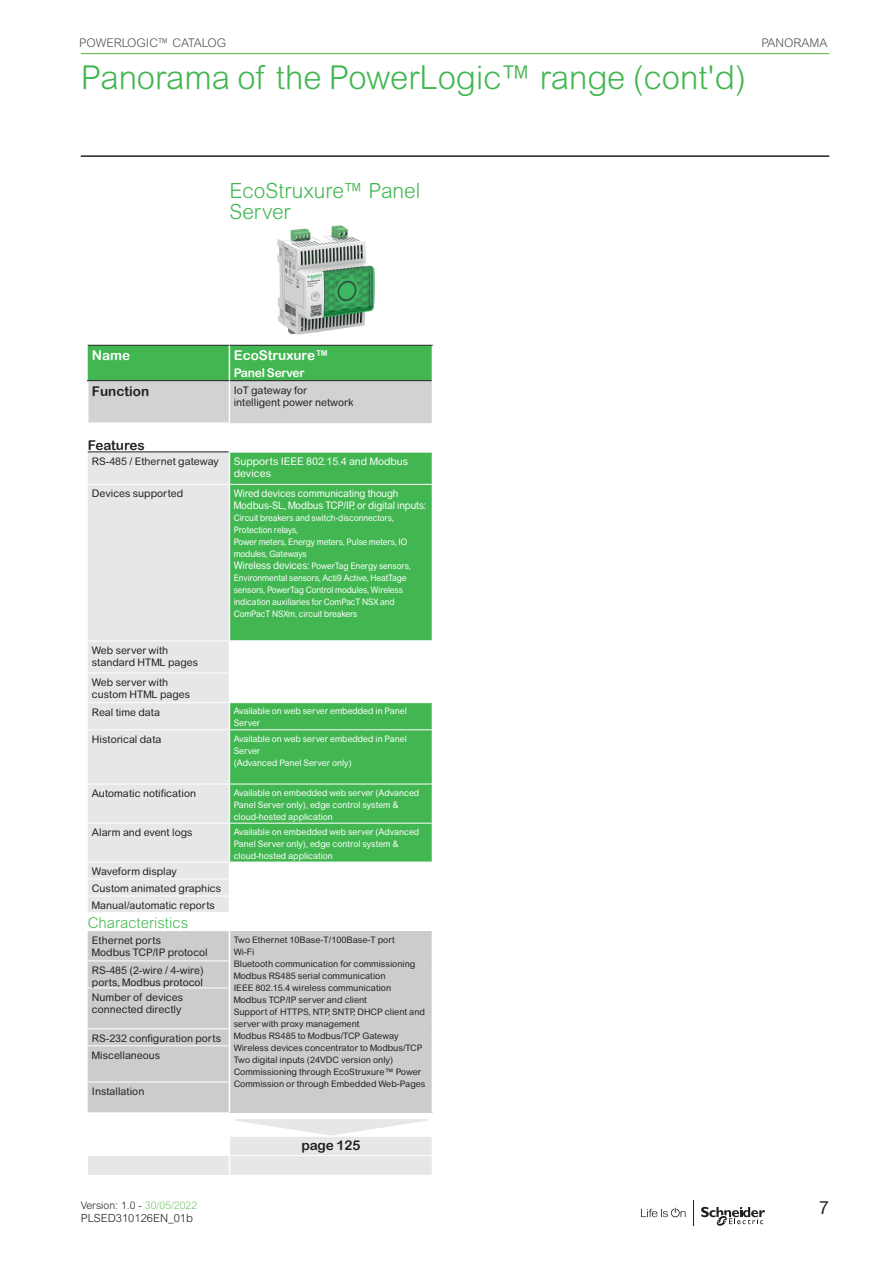
<style>
.page{position:relative;width:893px;height:1263px;background:#fff}
.page>*{position:absolute;margin:0;border:0;box-sizing:border-box;transform-origin:0 0}
._0_TitleLev1{font:300 33px "Arial Rounded MT Std";color:#42b751}
.Cell_Section_1__14{font:300 21px/21px "Arial Rounded MT Std";color:#42b751}
.t1{font:18px "Arial Rounded MT Std";color:#231f20}
.Cell_Section_1__14-2{font:300 15px "Arial Rounded MT Std";color:#42b751}
.Cell_Section_2__10{font:13.5px "Arial Rounded MT Bold";color:#fff}
.Cell_Section_3__8{font:13.5px "Arial Rounded MT Bold";color:#231f20}
.Cell_Section_3__8__F{font:13.5px "Arial Rounded MT Bold";color:#231f20}
._2_Section_2__10{font:13.5px "Arial Rounded MT Bold";color:#231f20}
.Cell_Section_3__8-2{font:13.5px "Arial Rounded MT Bold";color:#fff}
.t2{font:300 12px "Arial Rounded MT Std";color:#515557}
.Cell_Section_2__10-2{font:12px "Arial Rounded MT Bold";letter-spacing:-.02em;color:#fff}
.t3{font:300 11.25px "Arial Rounded MT Std";color:#231f20}
.Cell_Text__7{font:10.5px/12px "Arial Rounded MT Std";color:#231f20}
.Cell_Text__7-2{font:10.5px/12px "Arial Rounded MT Std";letter-spacing:-.01em;color:#fff;scale:.93 1}
.Cell_Text__7-3{font:10.5px/12px "Arial Rounded MT Std";letter-spacing:-.01em;color:#fff}
.t4{font:300 10.5px "Arial Rounded MT Std";color:#231f20}
.Cell_Text__7-4{font:9px/12px "Arial Rounded MT Std";color:#231f20}
.Cell_Text__7-5{font:9px/12px "Arial Rounded MT Std";letter-spacing:-.01em;color:#fff}
.Cell_Text__7-6{font:9px/12px "Arial Rounded MT Std";letter-spacing:-.01em;color:#fff;scale:.93 1}
.s1{font-family:"Arial Rounded MT Pro"}
.s2{font-size:10.5px}
.s3{color:#70c270}
</style>
<div class="page">
<svg style="left:88px;top:346px;width:344px;height:106px;fill:#42b751"></svg>
<div style="left:88px;top:381px;width:344px;height:42px;background:#d1d2d4"></div>
<svg style="left:88px;top:453px;width:344px;height:660px;background:#8ccc95"></svg>
<svg style="left:230px;top:642px;width:202px;height:31px"></svg>
<div style="left:88px;top:1155px;width:141px;height:20px;background:#e6e7e9"></div>
<hr style="left:87px;top:422px;width:143px;height:2px;background:#fff">
<hr style="left:88px;top:434px;width:141px;height:2px;background:#fff">
<hr style="left:88px;top:1155px;width:141px;height:1px;background:#fff">
<hr style="left:229px;top:451px;width:204px;height:2px;background:#fff">
<hr style="left:229px;top:453px;width:1px;height:31px;background:#fff">
<hr style="left:230px;top:484px;width:202px;height:1px;background:#fff">
<hr style="left:88px;top:641px;width:141px;height:1px;background:#fff">
<hr style="left:88px;top:672px;width:141px;height:1px;background:#fff">
<hr style="left:88px;top:484px;width:141px;height:1px;background:#fff">
<hr style="left:88px;top:345px;width:141px;height:1px;background:#231f20">
<hr style="left:87px;top:380px;width:142px;height:1px;background:#231f20">
<hr style="left:88px;top:452px;width:141px;height:1px;background:#231f20">
<hr style="left:229px;top:381px;width:1px;height:41px;background:#fff">
<hr style="left:229px;top:642px;width:1px;height:31px;background:#fff">
<svg style="left:88px;top:673px;width:345px;height:439px"></svg>
<hr style="left:229px;top:345px;width:204px;height:1px;background:#231f20">
<hr style="left:229px;top:380px;width:203px;height:1px;background:#231f20">
<hr style="left:229px;top:345px;width:1px;height:35px;background:#fff">
<hr style="left:432px;top:345px;width:1px;height:36px;background:#fff">
<hr style="left:229px;top:484px;width:1px;height:156px;background:#fff">
<hr style="left:229px;top:640px;width:204px;height:2px;background:#fff">
<hr style="left:81px;top:155px;width:748px;height:2px;background:#231f20">
<img style="left:278px;top:226px;width:96px;height:108px">
<svg style="left:230px;top:1119px;width:202px;height:56px"></svg>
<hr style="left:81px;top:53px;width:748px;height:1px;background:#59b533">
<svg style="left:641px;top:1208px;width:45px;height:9px"></svg>
<svg style="left:701px;top:1207px;width:64px;height:19px"></svg>
<svg style="left:693px;top:1200px;width:1px;height:26px"></svg>
<p class="t2" style="left:79px;top:36px;width:148px">POWERLOGIC™ CATALOG</p>
<p class="t2" style="left:761px;top:36px;width:68px">PANORAMA</p>
<p class="_0_TitleLev1" style="left:81px;top:58px;width:667px">Panorama of the PowerLogic<span class="s1">™</span> range (cont'd)</p>
<p class="Cell_Section_1__14" style="left:229px;top:180px;width:192px">EcoStruxure<span class="s1">™</span> Panel<br>Server</p>
<p class="Cell_Section_3__8-2" style="left:92px;top:348px;width:40px">Name</p>
<p class="Cell_Section_2__10" style="left:234px;top:348px;width:96px">EcoStruxure™</p>
<p class="Cell_Section_2__10-2" style="left:234px;top:365px;width:73px">Panel Server</p>
<p class="Cell_Section_3__8" style="left:92px;top:383px;width:59px">Function</p>
<p class="Cell_Text__7" style="left:234px;top:384px;width:75px">IoT gateway for</p>
<p class="Cell_Text__7" style="left:234px;top:396px;width:122px">intelligent power network</p>
<p class="Cell_Section_3__8__F" style="left:88px;top:437px;width:59px">Features</p>
<p class="Cell_Text__7" style="left:92px;top:455px;width:128px">RS-485 / Ethernet gateway</p>
<p class="Cell_Text__7-3" style="left:234px;top:455px;width:176px">Supports IEEE 802.15.4 and Modbus devices</p>
<p class="Cell_Text__7" style="left:92px;top:487px;width:93px">Devices supported</p>
<p class="Cell_Text__7-2" style="left:234px;top:487px;width:209px">Wired devices communicating though<br>Modbus-SL, Modbus TCP/IP, or digital inputs:</p>
<p class="Cell_Text__7-6" style="left:234px;top:512px;width:174px">Circuit breakers and switch-disconnectors,<br>Protection relays,</p>
<p class="Cell_Text__7-6" style="left:234px;top:536px;width:188px">Power meters, Energy meters, Pulse meters, IO modules, Gateways</p>
<p class="Cell_Text__7-6" style="left:234px;top:560px;width:192px"><span class="s2">Wireless devices:</span> PowerTag Energy sensors, Environmental sensors, Acti9 Active, HeatTage sensors, PowerTag Control modules, Wireless indication auxiliaries for ComPacT NSX and ComPacT NSXm, circuit breakers</p>
<p class="Cell_Text__7" style="left:92px;top:644px;width:108px">Web server with standard HTML pages</p>
<p class="Cell_Text__7" style="left:92px;top:676px;width:100px">Web server with custom HTML pages</p>
<p class="Cell_Text__7" style="left:92px;top:706px;width:70px">Real time data</p>
<p class="Cell_Text__7-5" style="left:234px;top:705px;width:175px">Available on web server embedded in Panel<br>Server</p>
<p class="Cell_Text__7" style="left:92px;top:733px;width:71px">Historical data</p>
<p class="Cell_Text__7-5" style="left:234px;top:732px;width:175px">Available on web server embedded in Panel<br>Server</p>
<p class="Cell_Text__7-5" style="left:234px;top:756px;width:119px">(Advanced Panel Server only)</p>
<p class="Cell_Text__7" style="left:92px;top:787px;width:106px">Automatic notification</p>
<p class="Cell_Text__7-5" style="left:234px;top:787px;width:187px">Available on embedded web server (Advanced<br>Panel Server only), edge control system &amp; cloud-hosted application</p>
<p class="Cell_Text__7" style="left:92px;top:826px;width:102px">Alarm and event logs</p>
<p class="Cell_Text__7-5" style="left:234px;top:826px;width:187px">Available on embedded web server (Advanced<br>Panel Server only), edge control system &amp; cloud-hosted application</p>
<p class="Cell_Text__7" style="left:92px;top:865px;width:86px">Waveform display</p>
<p class="Cell_Text__7" style="left:92px;top:882px;width:131px">Custom animated graphics</p>
<p class="Cell_Text__7" style="left:92px;top:899px;width:124px">Manual/automatic reports</p>
<p class="Cell_Section_1__14-2" style="left:88px;top:914px;width:102px">Characteristics</p>
<p class="Cell_Text__7" style="left:92px;top:934px;width:71px">Ethernet ports</p>
<p class="Cell_Text__7" style="left:92px;top:946px;width:117px">Modbus TCP/IP protocol</p>
<p class="Cell_Text__7-4" style="left:234px;top:934px;width:163px">Two Ethernet 10Base-T/100Base-T port</p>
<p class="Cell_Text__7-4" style="left:234px;top:946px;width:22px">Wi-Fi</p>
<p class="Cell_Text__7-4" style="left:234px;top:958px;width:183px">Bluetooth communication for commissioning</p>
<p class="Cell_Text__7-4" style="left:234px;top:970px;width:153px">Modbus RS485 serial communication</p>
<p class="Cell_Text__7-4" style="left:234px;top:982px;width:159px">IEEE 802.15.4 wireless communication</p>
<p class="Cell_Text__7-4" style="left:234px;top:994px;width:135px">Modbus TCP/IP server and client</p>
<p class="Cell_Text__7-4" style="left:234px;top:1006px;width:193px">Support of HTTPS, NTP, SNTP, DHCP client and server with proxy management</p>
<p class="Cell_Text__7-4" style="left:234px;top:1030px;width:167px">Modbus RS485 to Modbus/TCP Gateway</p>
<p class="Cell_Text__7-4" style="left:234px;top:1042px;width:190px">Wireless devices concentrator to Modbus/TCP</p>
<p class="Cell_Text__7-4" style="left:234px;top:1054px;width:193px">Two digital inputs (24VDC version only)<br>Commissioning through EcoStruxure™ Power<br>Commission or through Embedded Web-Pages</p>
<p class="Cell_Text__7" style="left:92px;top:964px;width:113px">RS-485 (2-wire / 4-wire) ports, Modbus protocol</p>
<p class="Cell_Text__7" style="left:92px;top:991px;width:93px">Number of devices connected directly</p>
<p class="Cell_Text__7" style="left:92px;top:1032px;width:131px">RS-232 configuration ports</p>
<p class="Cell_Text__7" style="left:92px;top:1049px;width:70px">Miscellaneous</p>
<p class="Cell_Text__7" style="left:92px;top:1085px;width:54px">Installation</p>
<p class="_2_Section_2__10" style="left:301px;top:1137px;width:61px">page 125</p>
<p class="t4" style="left:81px;top:1199px;width:118px">Version: 1.0 - <span class="s3">30/05/2022</span></p>
<h3 class="t1" style="left:819px;top:1197px;width:12px">7</h3>
<p class="t3" style="left:81px;top:1212px;width:114px">PLSED310126EN_01b</p>
</div>
